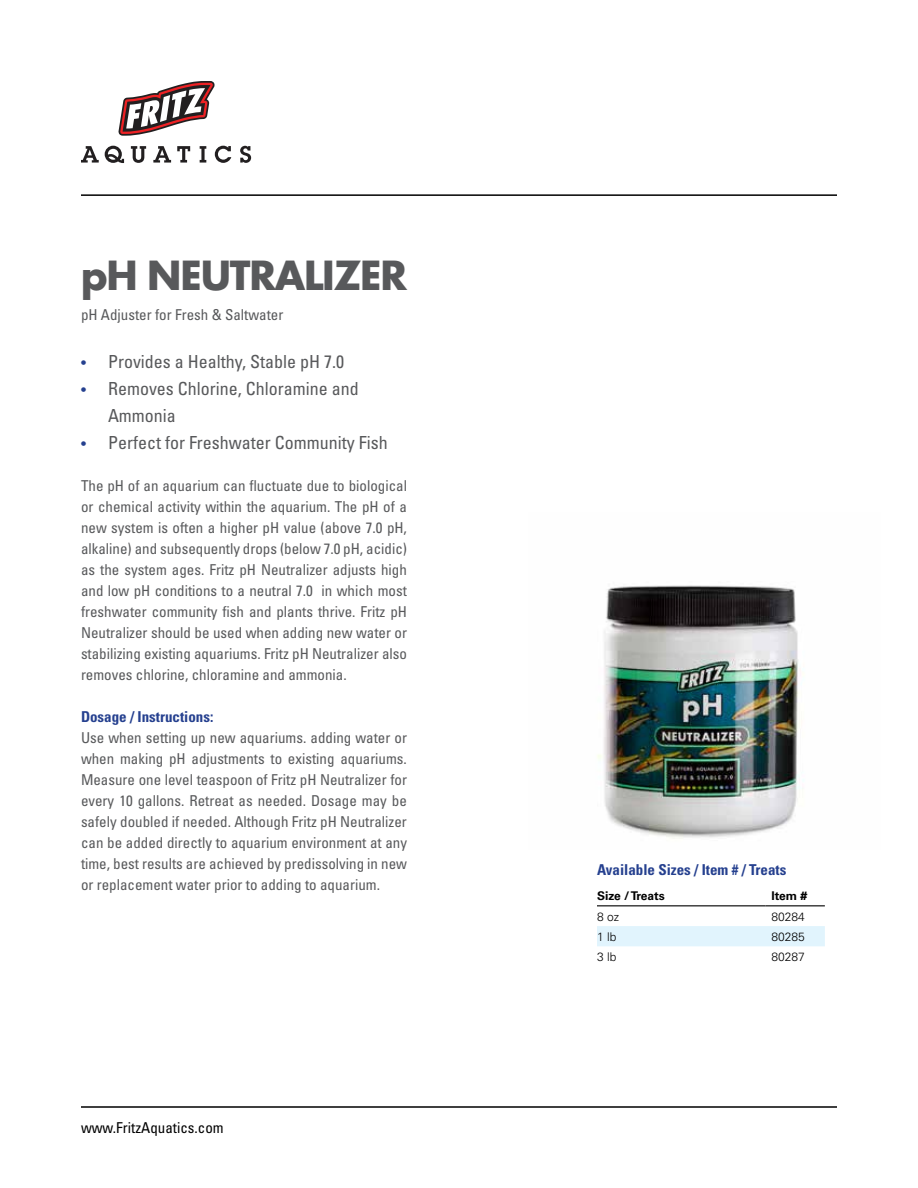
<style>
.page{position:relative;width:918px;height:1188px;background:#fff}
.page>*{position:absolute;margin:0;border:0;box-sizing:border-box;transform-origin:0 0}
.t1{font:700 39px "Futura";letter-spacing:-.03em;color:#58595b}
.t2{font:condensed 18px/27px "Univers";color:#58595b}
.t3{font:condensed 15px/21px "Univers";color:#58595b;text-align:justify}
.t4{font:700 condensed 15px "Univers";color:#25408f}
.t5{font:condensed 15px "Univers";color:#000}
.t6{font:300 12px "Univers";color:#000}
.t7{font:700 12px "Univers";color:#000}
.s1{font-size:15px;color:#25408f}
</style>
<div class="page">
<img style="left:597px;top:585px;width:207px;height:254px">
<hr style="left:81px;top:1106px;width:756px;height:2px;background:#000">
<hr style="left:81px;top:194px;width:756px;height:2px;background:#000">
<svg style="left:118px;top:81px;width:97px;height:55px"></svg>
<svg style="left:81px;top:146px;width:18px;height:17px"></svg>
<svg style="left:105px;top:146px;width:19px;height:17px"></svg>
<svg style="left:131px;top:146px;width:15px;height:17px"></svg>
<svg style="left:153px;top:146px;width:18px;height:17px"></svg>
<svg style="left:177px;top:146px;width:13px;height:17px"></svg>
<svg style="left:200px;top:146px;width:6px;height:17px"></svg>
<svg style="left:215px;top:146px;width:16px;height:17px"></svg>
<svg style="left:240px;top:146px;width:11px;height:17px"></svg>
<div style="left:597px;top:926px;width:228px;height:20px;background:#e1f4fd"></div>
<hr style="left:597px;top:905px;width:168px;height:1px;background:#000">
<hr style="left:765px;top:905px;width:60px;height:1px;background:#000">
<h1 class="t1" style="left:81px;top:250px;width:328px">pH NEUTRALIZER</h1>
<p class="t3" style="left:81px;top:304px;width:204px">pH Adjuster for Fresh &amp; Saltwater</p>
<p class="t2" style="left:81px;top:348px;width:265px"><span class="s1">•</span> Provides a Healthy, Stable pH 7.0</p>
<p class="t2" style="left:108px;top:375px;width:252px;text-indent:-27px"><span class="s1">•</span> Removes Chlorine, Chloramine and<br>Ammonia</p>
<p class="t2" style="left:81px;top:429px;width:308px"><span class="s1">•</span> Perfect for Freshwater Community Fish</p>
<p class="t3" style="left:81px;top:475px;width:328px">The pH of an aquarium can fluctuate due to biological or chemical activity within the aquarium. The pH of a new system is often a higher pH value (above 7.0 pH, alkaline) and subsequently drops (below 7.0 pH, acidic) as the system ages. Fritz pH Neutralizer adjusts high and low pH conditions to a neutral 7.0 in which most freshwater community fish and plants thrive. Fritz pH Neutralizer should be used when adding new water or stabilizing existing aquariums. Fritz pH Neutralizer also removes chlorine, chloramine and ammonia.</p>
<p class="t4" style="left:81px;top:708px;width:134px">Dosage / Instructions:</p>
<p class="t3" style="left:81px;top:727px;width:328px">Use when setting up new aquariums. adding water or when making pH adjustments to existing aquariums.<br>Measure one level teaspoon of Fritz pH Neutralizer for every 10 gallons. Retreat as needed. Dosage may be safely doubled if needed. Although Fritz pH Neutralizer can be added directly to aquarium environment at any time, best results are achieved by predissolving in new or replacement water prior to adding to aquarium.</p>
<p class="t5" style="left:81px;top:1118px;width:144px">www.FritzAquatics.com</p>
<p class="t4" style="left:597px;top:860px;width:191px">Available Sizes / Item # / Treats</p>
<p class="t7" style="left:597px;top:889px;width:69px">Size / Treats</p>
<p class="t7" style="left:771px;top:889px;width:37px">Item #</p>
<p class="t6" style="left:597px;top:910px;width:24px">8 oz</p>
<p class="t6" style="left:771px;top:910px;width:35px">80284</p>
<p class="t6" style="left:597px;top:929px;width:21px">1 lb</p>
<p class="t6" style="left:771px;top:929px;width:35px">80285</p>
<p class="t6" style="left:597px;top:950px;width:21px">3 lb</p>
<p class="t6" style="left:771px;top:950px;width:35px">80287</p>
</div>
